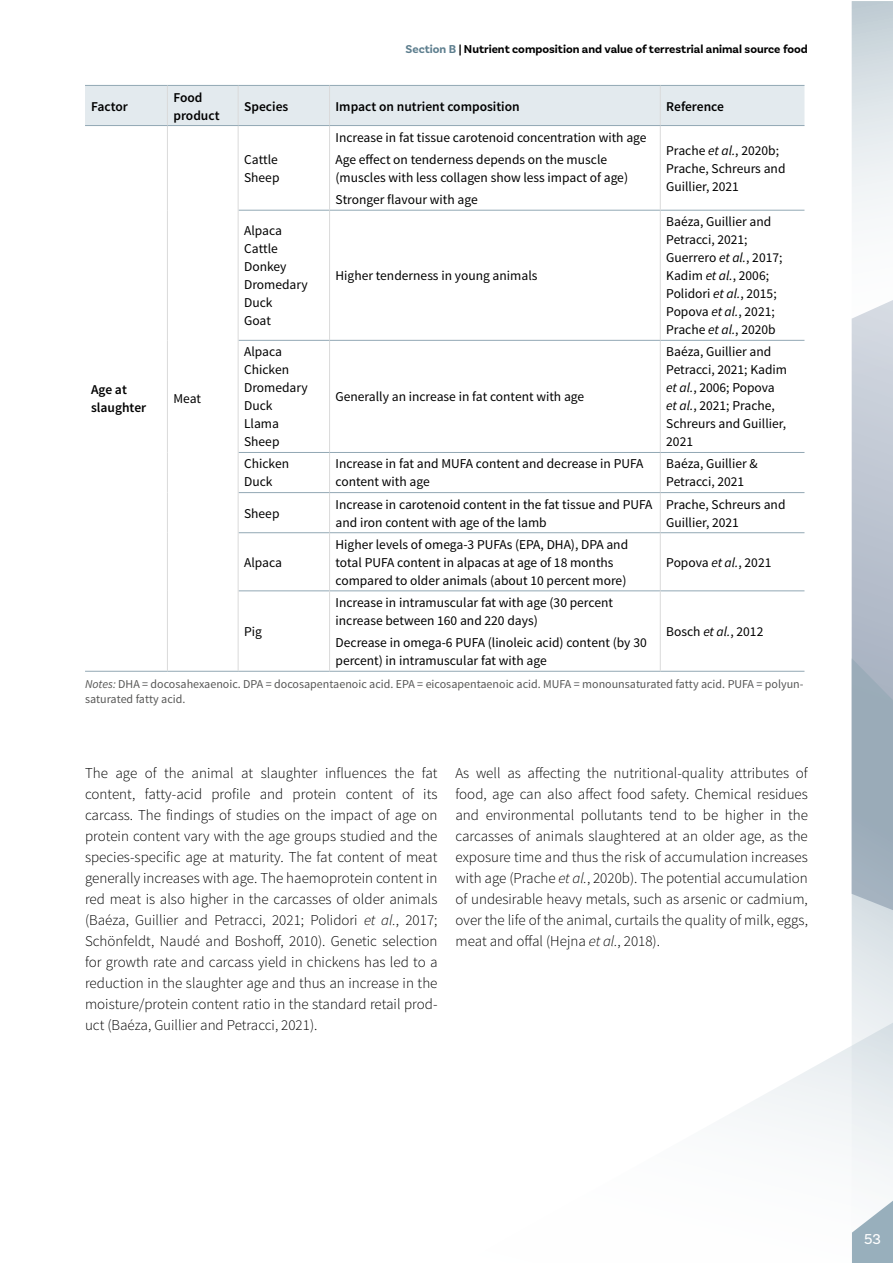
<style>
.page{position:relative;width:893px;height:1263px;background:#fff}
.page>*{position:absolute;margin:0;border:0;box-sizing:border-box;transform-origin:0 0}
.t1{font:300 15px/21px "Source Sans Pro";color:#000;text-align:justify}
.t2{font:15px "Basic Sans";color:#fff}
.t3{font:13.5px/18px "Source Sans Pro";color:#000}
.t4{font:600 13.5px/18px "Source Sans Pro";color:#000}
.t5{font:12px/14.4px "Source Sans Pro";color:#575756}
.t6{font:700 12px "Basic Sans";color:#000}
.s1{color:#5d7e8e}
.s2{font-style:italic}
</style>
<div class="page">
<svg style="left:737px;top:1046px;width:115px;height:101px"></svg>
<svg style="left:852px;top:1px;width:41px;height:1262px"></svg>
<div style="left:85px;top:86px;width:719px;height:39px;background:#e3eaee"></div>
<hr style="left:85px;top:85px;width:82px;height:1px;background:#92a8b4">
<hr style="left:167px;top:85px;width:71px;height:1px;background:#92a8b4">
<hr style="left:238px;top:85px;width:92px;height:1px;background:#92a8b4">
<hr style="left:330px;top:85px;width:330px;height:1px;background:#92a8b4">
<hr style="left:660px;top:85px;width:144px;height:1px;background:#92a8b4">
<hr style="left:85px;top:125px;width:82px;height:1px;background:#92a8b4">
<hr style="left:167px;top:125px;width:71px;height:1px;background:#92a8b4">
<hr style="left:238px;top:125px;width:92px;height:1px;background:#92a8b4">
<hr style="left:330px;top:125px;width:330px;height:1px;background:#92a8b4">
<hr style="left:660px;top:125px;width:144px;height:1px;background:#92a8b4">
<hr style="left:238px;top:210px;width:92px;height:1px;background:#92a8b4">
<hr style="left:330px;top:210px;width:330px;height:1px;background:#92a8b4">
<hr style="left:660px;top:210px;width:144px;height:1px;background:#92a8b4">
<hr style="left:238px;top:340px;width:92px;height:1px;background:#92a8b4">
<hr style="left:330px;top:340px;width:330px;height:1px;background:#92a8b4">
<hr style="left:660px;top:340px;width:144px;height:1px;background:#92a8b4">
<hr style="left:238px;top:452px;width:92px;height:1px;background:#92a8b4">
<hr style="left:330px;top:452px;width:330px;height:1px;background:#92a8b4">
<hr style="left:660px;top:452px;width:144px;height:1px;background:#92a8b4">
<hr style="left:238px;top:492px;width:92px;height:1px;background:#92a8b4">
<hr style="left:330px;top:492px;width:330px;height:1px;background:#92a8b4">
<hr style="left:660px;top:492px;width:144px;height:1px;background:#92a8b4">
<hr style="left:238px;top:532px;width:92px;height:1px;background:#92a8b4">
<hr style="left:330px;top:532px;width:330px;height:1px;background:#92a8b4">
<hr style="left:660px;top:532px;width:144px;height:1px;background:#92a8b4">
<hr style="left:238px;top:590px;width:92px;height:1px;background:#92a8b4">
<hr style="left:330px;top:590px;width:330px;height:1px;background:#92a8b4">
<hr style="left:660px;top:590px;width:144px;height:1px;background:#92a8b4">
<hr style="left:85px;top:671px;width:82px;height:1px;background:#92a8b4">
<hr style="left:167px;top:671px;width:71px;height:1px;background:#92a8b4">
<hr style="left:238px;top:671px;width:92px;height:1px;background:#92a8b4">
<hr style="left:330px;top:671px;width:330px;height:1px;background:#92a8b4">
<hr style="left:660px;top:671px;width:144px;height:1px;background:#92a8b4">
<hr style="left:167px;top:86px;width:1px;height:39px;background:#dadada">
<hr style="left:238px;top:86px;width:1px;height:39px;background:#dadada">
<hr style="left:329px;top:86px;width:1px;height:39px;background:#dadada">
<hr style="left:660px;top:86px;width:1px;height:39px;background:#dadada">
<hr style="left:167px;top:126px;width:1px;height:84px;background:#dadada">
<hr style="left:238px;top:126px;width:1px;height:84px;background:#dadada">
<hr style="left:329px;top:126px;width:1px;height:84px;background:#dadada">
<hr style="left:660px;top:126px;width:1px;height:84px;background:#dadada">
<hr style="left:167px;top:210px;width:1px;height:130px;background:#dadada">
<hr style="left:238px;top:210px;width:1px;height:130px;background:#dadada">
<hr style="left:329px;top:211px;width:1px;height:129px;background:#dadada">
<hr style="left:660px;top:211px;width:1px;height:129px;background:#dadada">
<hr style="left:167px;top:340px;width:1px;height:112px;background:#dadada">
<hr style="left:238px;top:340px;width:1px;height:112px;background:#dadada">
<hr style="left:329px;top:341px;width:1px;height:111px;background:#dadada">
<hr style="left:660px;top:341px;width:1px;height:111px;background:#dadada">
<hr style="left:167px;top:452px;width:1px;height:41px;background:#dadada">
<hr style="left:238px;top:452px;width:1px;height:41px;background:#dadada">
<hr style="left:329px;top:453px;width:1px;height:39px;background:#dadada">
<hr style="left:660px;top:453px;width:1px;height:39px;background:#dadada">
<hr style="left:167px;top:493px;width:1px;height:40px;background:#dadada">
<hr style="left:238px;top:493px;width:1px;height:40px;background:#dadada">
<hr style="left:329px;top:493px;width:1px;height:39px;background:#dadada">
<hr style="left:660px;top:493px;width:1px;height:39px;background:#dadada">
<hr style="left:167px;top:533px;width:1px;height:58px;background:#dadada">
<hr style="left:238px;top:533px;width:1px;height:58px;background:#dadada">
<hr style="left:329px;top:533px;width:1px;height:57px;background:#dadada">
<hr style="left:660px;top:533px;width:1px;height:57px;background:#dadada">
<hr style="left:167px;top:591px;width:1px;height:80px;background:#dadada">
<hr style="left:238px;top:591px;width:1px;height:80px;background:#dadada">
<hr style="left:329px;top:591px;width:1px;height:80px;background:#dadada">
<hr style="left:660px;top:591px;width:1px;height:80px;background:#dadada">
<p class="t6" style="left:406px;top:41px;width:404px"><span class="s1">Section B</span> | Nutrient composition and value of terrestrial animal source food</p>
<p class="t4" style="left:91px;top:97px;width:38px">Factor</p>
<p class="t4" style="left:173px;top:88px;width:48px">Food product</p>
<p class="t4" style="left:244px;top:97px;width:46px">Species</p>
<p class="t4" style="left:336px;top:97px;width:186px">Impact on nutrient composition</p>
<p class="t4" style="left:666px;top:97px;width:59px">Reference</p>
<p class="t4" style="left:91px;top:381px;width:57px">Age at slaughter</p>
<p class="t3" style="left:173px;top:390px;width:29px">Meat</p>
<p class="t3" style="left:244px;top:151px;width:37px">Cattle<br>Sheep</p>
<p class="t3" style="left:244px;top:222px;width:65px">Alpaca<br>Cattle<br>Donkey<br>Dromedary<br>Duck<br>Goat</p>
<p class="t3" style="left:244px;top:343px;width:65px">Alpaca<br>Chicken<br>Dromedary<br>Duck<br>Llama<br>Sheep</p>
<p class="t3" style="left:336px;top:126px;width:313px;line-height:22.2px">Increase in fat tissue carotenoid concentration with age<br>Age effect on tenderness depends on the muscle</p>
<p class="t3" style="left:336px;top:167px;width:294px;line-height:22.2px">(muscles with less collagen show less impact of age)<br>Stronger flavour with age</p>
<p class="t3" style="left:336px;top:267px;width:203px">Higher tenderness in young animals</p>
<p class="t3" style="left:336px;top:388px;width:250px">Generally an increase in fat content with age</p>
<p class="t3" style="left:666px;top:142px;width:121px">Prache <span class="s2">et al.</span>, 2020b;<br>Prache, Schreurs and<br>Guillier, 2021</p>
<p class="t3" style="left:666px;top:213px;width:118px">Baéza, Guillier and<br>Petracci, 2021;<br>Guerrero <span class="s2">et al.</span>, 2017;<br>Kadim <span class="s2">et al.</span>, 2006;<br>Polidori <span class="s2">et al.</span>, 2015;<br>Popova <span class="s2">et al.</span>, 2021;<br>Prache <span class="s2">et al.</span>, 2020b</p>
<p class="t3" style="left:666px;top:343px;width:122px">Baéza, Guillier and<br>Petracci, 2021; Kadim <span class="s2">et al.</span>, 2006; Popova <span class="s2">et al.</span>, 2021; Prache,<br>Schreurs and Guillier,<br>2021</p>
<p class="t3" style="left:244px;top:455px;width:46px">Chicken<br>Duck</p>
<p class="t3" style="left:336px;top:455px;width:309px">Increase in fat and MUFA content and decrease in PUFA content with age</p>
<p class="t3" style="left:666px;top:455px;width:93px">Baéza, Guillier &amp;<br>Petracci, 2021</p>
<p class="t3" style="left:244px;top:504px;width:37px">Sheep</p>
<p class="t3" style="left:336px;top:495px;width:318px">Increase in carotenoid content in the fat tissue and PUFA and iron content with age of the lamb</p>
<p class="t3" style="left:666px;top:495px;width:121px">Prache, Schreurs and<br>Guillier, 2021</p>
<p class="t3" style="left:244px;top:553px;width:39px">Alpaca</p>
<p class="t3" style="left:336px;top:535px;width:294px">Higher levels of omega-3 PUFAs (EPA, DHA), DPA and total PUFA content in alpacas at age of 18 months compared to older animals (about 10 percent more)</p>
<p class="t3" style="left:666px;top:553px;width:107px">Popova <span class="s2">et al.</span>, 2021</p>
<p class="t3" style="left:244px;top:623px;width:19px">Pig</p>
<p class="t3" style="left:336px;top:594px;width:279px">Increase in intramuscular fat with age (30 percent increase between 160 and 220 days)</p>
<p class="t3" style="left:336px;top:634px;width:313px">Decrease in omega-6 PUFA (linoleic acid) content (by 30 percent) in intramuscular fat with age</p>
<p class="t3" style="left:666px;top:623px;width:99px">Bosch <span class="s2">et al.</span>, 2012</p>
<p class="t5" style="left:85px;top:677px;width:720px"><span class="s2">Notes:</span> DHA = docosahexaenoic. DPA = docosapentaenoic acid. EPA = eicosapentaenoic acid. MUFA = monounsaturated fatty acid. PUFA = polyun&shy;saturated fatty acid.</p>
<p class="t1" style="left:85px;top:762px;width:354px">The age of the animal at slaughter influences the fat content, fatty-acid profile and protein content of its carcass. The findings of studies on the impact of age on protein content vary with the age groups studied and the species-specific age at maturity. The fat content of meat generally increases with age. The haemoprotein content in red meat is also higher in the carcasses of older animals (Baéza, Guillier and Petracci, 2021; Polidori <span class="s2">et al.</span>, 2017; Schönfeldt, Naudé and Boshoff, 2010). Genetic selection for growth rate and carcass yield in chickens has led to a reduction in the slaughter age and thus an increase in the moisture/protein content ratio in the standard retail prod&shy;uct (Baéza, Guillier and Petracci, 2021).</p>
<p class="t1" style="left:455px;top:762px;width:354px">As well as affecting the nutritional-quality attributes of food, age can also affect food safety. Chemical residues and environmental pollutants tend to be higher in the carcasses of animals slaughtered at an older age, as the exposure time and thus the risk of accumulation increases with age (Prache <span class="s2">et al.</span>, 2020b). The potential accumulation of undesirable heavy metals, such as arsenic or cadmium, over the life of the animal, curtails the quality of milk, eggs, meat and offal (Hejna <span class="s2">et al.</span>, 2018).</p>
<p class="t2" style="left:864px;top:1230px;width:18px">53</p>
</div>
